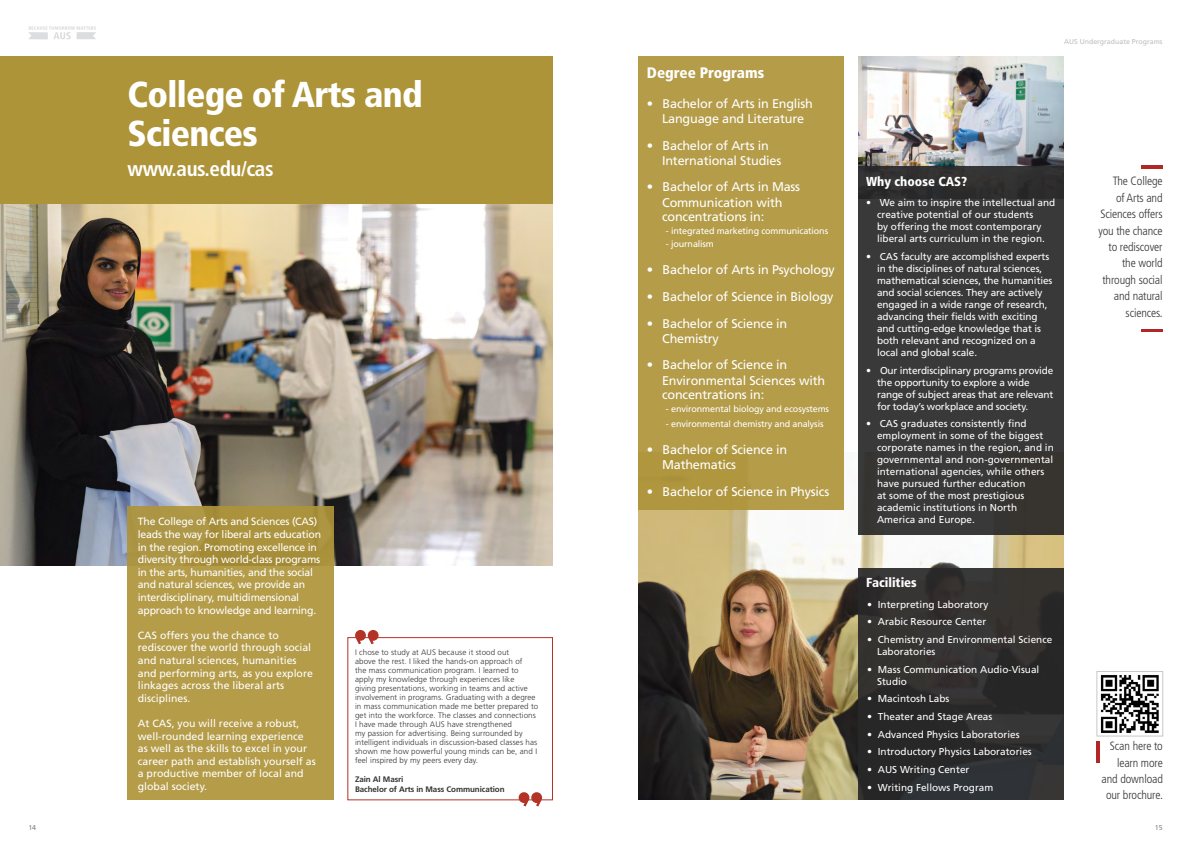
<style>
.page{position:relative;width:1191px;height:842px;background:#fff}
.page>*{position:absolute;margin:0;border:0;box-sizing:border-box;transform-origin:0 0}
.t1{font:900 condensed 36px/39.2px "Frutiger";letter-spacing:-.02em;color:#fff}
.t2{font:700 condensed 21px "Frutiger";letter-spacing:-.02em;color:#fff}
.t3{font:900 condensed 15.2px "Frutiger";color:#fff}
.t4{font:900 condensed 13px "Frutiger";color:#fff}
.t5{font:12.6px/15px "Frutiger";letter-spacing:-.015em;color:#fff}
.t6{font:300 condensed 12px/16.4px "Frutiger";letter-spacing:-.01em;color:#333334;text-align:right}
.t7{font:10.5px/12.6px "Frutiger";color:#fff}
.t8{font:10.5px/12.6px "Frutiger";letter-spacing:-.02em;color:#fff}
.t9{font:10px/12px "Frutiger";color:#fff}
.t10{font:10px/12px "Frutiger";letter-spacing:-.02em;color:#fff}
.t11{font:9px "Frutiger";letter-spacing:-.015em;color:#fff}
.t12{font:300 8px/9px "Frutiger";letter-spacing:.01em;color:#333334}
.t13{font:700 8px/9.6px "Frutiger";letter-spacing:-.01em;color:#333334}
.t14{font:7px "Frutiger";color:#bcbec0}
.t15{font:7px "Frutiger";color:#808285}
</style>
<div class="page">
<svg style="left:28px;top:26px;width:68px;height:13px"></svg>
<img style="left:638px;top:453px;width:425px;height:346px">
<img style="left:0;top:203px;width:553px;height:363px">
<div style="left:128px;top:506px;width:205px;height:293px;background:linear-gradient(to bottom,#ad9542,#b79f4c)"></div>
<img style="left:858px;top:57px;width:205px;height:109px">
<div style="left:0;top:57px;width:553px;height:146px;background:#ae9439"></div>
<div style="left:857px;top:568px;width:206px;height:231px;background:#30322f"></div>
<div style="left:857px;top:166px;width:206px;height:369px;background:#3a393a"></div>
<div style="left:638px;top:57px;width:205px;height:452px;background:#b49c49"></div>
<div style="left:347px;top:637px;width:206px;height:163px;border:1px solid #b33327"></div>
<svg style="left:355px;top:630px;width:23px;height:14px"></svg>
<svg style="left:518px;top:792px;width:24px;height:14px"></svg>
<hr style="left:1141px;top:166px;width:21px;height:2px;background:#b22625">
<hr style="left:1141px;top:329px;width:21px;height:3px;background:#b22625">
<hr style="left:1096px;top:741px;width:3px;height:21px;background:#b22625">
<img style="left:1100px;top:675px;width:59px;height:58px">
<div style="left:1096px;top:671px;width:66px;height:65px;border:1px solid #c7c8ca"></div>
<h1 class="t1" style="left:128px;top:74px;width:297px">College of Arts and<br>Sciences</h1>
<h2 class="t2" style="left:128px;top:156px;width:147px">www.aus.edu/cas</h2>
<p class="t8" style="left:138px;top:515px;width:185px">The College of Arts and Sciences (CAS) leads the way for liberal arts education in the region. Promoting excellence in diversity through world-class programs in the arts, humanities, and the social and natural sciences, we provide an interdisciplinary, multidimensional approach to knowledge and learning.</p>
<p class="t7" style="left:138px;top:629px;width:177px">CAS offers you the chance to rediscover the world through social and natural sciences, humanities and performing arts, as you explore linkages across the liberal arts disciplines.</p>
<p class="t7" style="left:138px;top:717px;width:179px">At CAS, you will receive a robust, well-rounded learning experience as well as the skills to excel in your career path and establish yourself as a productive member of local and global society.</p>
<p class="t12" style="left:355px;top:647px;width:185px">I chose to study at AUS because it stood out<br>above the rest. I liked the hands-on approach of<br>the mass communication program. I learned to apply my knowledge through experiences like<br>giving presentations, working in teams and active involvement in programs. Graduating with a degree in mass communication made me better prepared to get into the workforce. The classes and connections I have made through AUS have strengthened<br>my passion for advertising. Being surrounded by intelligent individuals in discussion-based classes has shown me how powerful young minds can be, and I feel inspired by my peers every day.</p>
<p class="t13" style="left:355px;top:774px;width:151px">Zain Al Masri<br>Bachelor of Arts in Mass Communication</p>
<h3 class="t3" style="left:647px;top:64px;width:119px">Degree Programs</h3>
<p class="t5" style="left:647px;top:96px;width:168px;text-align:center">• Bachelor of Arts in English<br>Language and Literature</p>
<p class="t5" style="left:662px;top:138px;width:121px;text-indent:-15px">• Bachelor of Arts in<br>International Studies</p>
<p class="t5" style="left:662px;top:180px;width:140px;text-indent:-15px">• Bachelor of Arts in Mass<br>Communication with concentrations in:</p>
<p class="t11" style="left:666px;top:226px;width:164px">- integrated marketing communications</p>
<p class="t11" style="left:666px;top:239px;width:50px">- journalism</p>
<p class="t5" style="left:647px;top:262px;width:189px">• Bachelor of Arts in Psychology</p>
<p class="t5" style="left:647px;top:289px;width:188px">• Bachelor of Science in Biology</p>
<p class="t5" style="left:662px;top:316px;width:127px;text-indent:-15px">• Bachelor of Science in<br>Chemistry</p>
<p class="t5" style="left:662px;top:358px;width:164px;text-indent:-15px">• Bachelor of Science in<br>Environmental Sciences with concentrations in:</p>
<p class="t11" style="left:666px;top:404px;width:165px">- environmental biology and ecosystems</p>
<p class="t11" style="left:666px;top:419px;width:159px">- environmental chemistry and analysis</p>
<p class="t5" style="left:662px;top:442px;width:127px;text-indent:-15px">• Bachelor of Science in<br>Mathematics</p>
<p class="t5" style="left:647px;top:484px;width:184px">• Bachelor of Science in Physics</p>
<p class="t14" style="left:1064px;top:37px;width:100px">AUS Undergraduate Programs</p>
<h3 class="t4" style="left:866px;top:173px;width:103px">Why choose CAS?</h3>
<p class="t9" style="left:877px;top:197px;width:180px;text-indent:-11px">• We aim to inspire the intellectual and creative potential of our students<br>by offering the most contemporary liberal arts curriculum in the region.</p>
<p class="t9" style="left:877px;top:250px;width:177px;text-indent:-11px">• CAS faculty are accomplished experts in the disciplines of natural sciences, mathematical sciences, the humanities and social sciences. They are actively engaged in a wide range of research, advancing their fields with exciting and cutting-edge knowledge that is both relevant and recognized on a local and global scale.</p>
<p class="t10" style="left:877px;top:364px;width:178px;text-indent:-11px">• Our interdisciplinary programs provide the opportunity to explore a wide range of subject areas that are relevant for today’s workplace and society.</p>
<p class="t9" style="left:877px;top:418px;width:178px;text-indent:-11px">• CAS graduates consistently find employment in some of the biggest corporate names in the region, and in governmental and non-governmental international agencies, while others have pursued further education<br>at some of the most prestigious academic institutions in North<br>America and Europe.</p>
<h3 class="t4" style="left:866px;top:575px;width:52px">Facilities</h3>
<p class="t9" style="left:867px;top:598px;width:123px">• Interpreting Laboratory</p>
<p class="t9" style="left:867px;top:616px;width:121px">• Arabic Resource Center</p>
<p class="t9" style="left:877px;top:633px;width:177px;text-indent:-10px">• Chemistry and Environmental Science<br>Laboratories</p>
<p class="t9" style="left:877px;top:663px;width:164px;text-indent:-10px">• Mass Communication Audio-Visual<br>Studio</p>
<p class="t9" style="left:867px;top:693px;width:84px">• Macintosh Labs</p>
<p class="t9" style="left:867px;top:710px;width:127px">• Theater and Stage Areas</p>
<p class="t9" style="left:867px;top:728px;width:154px">• Advanced Physics Laboratories</p>
<p class="t9" style="left:867px;top:746px;width:166px">• Introductory Physics Laboratories</p>
<p class="t9" style="left:867px;top:763px;width:104px">• AUS Writing Center</p>
<p class="t9" style="left:867px;top:781px;width:128px">• Writing Fellows Program</p>
<p class="t6" style="left:1098px;top:173px;width:66px">The College<br>of Arts and<br>Sciences offers you the chance to rediscover the world through social and natural sciences.</p>
<p class="t6" style="left:1101px;top:738px;width:63px">Scan here to learn more and download our brochure.</p>
<p class="t15" style="left:28px;top:824px;width:9px">14</p>
<p class="t15" style="left:1154px;top:824px;width:9px">15</p>
</div>
